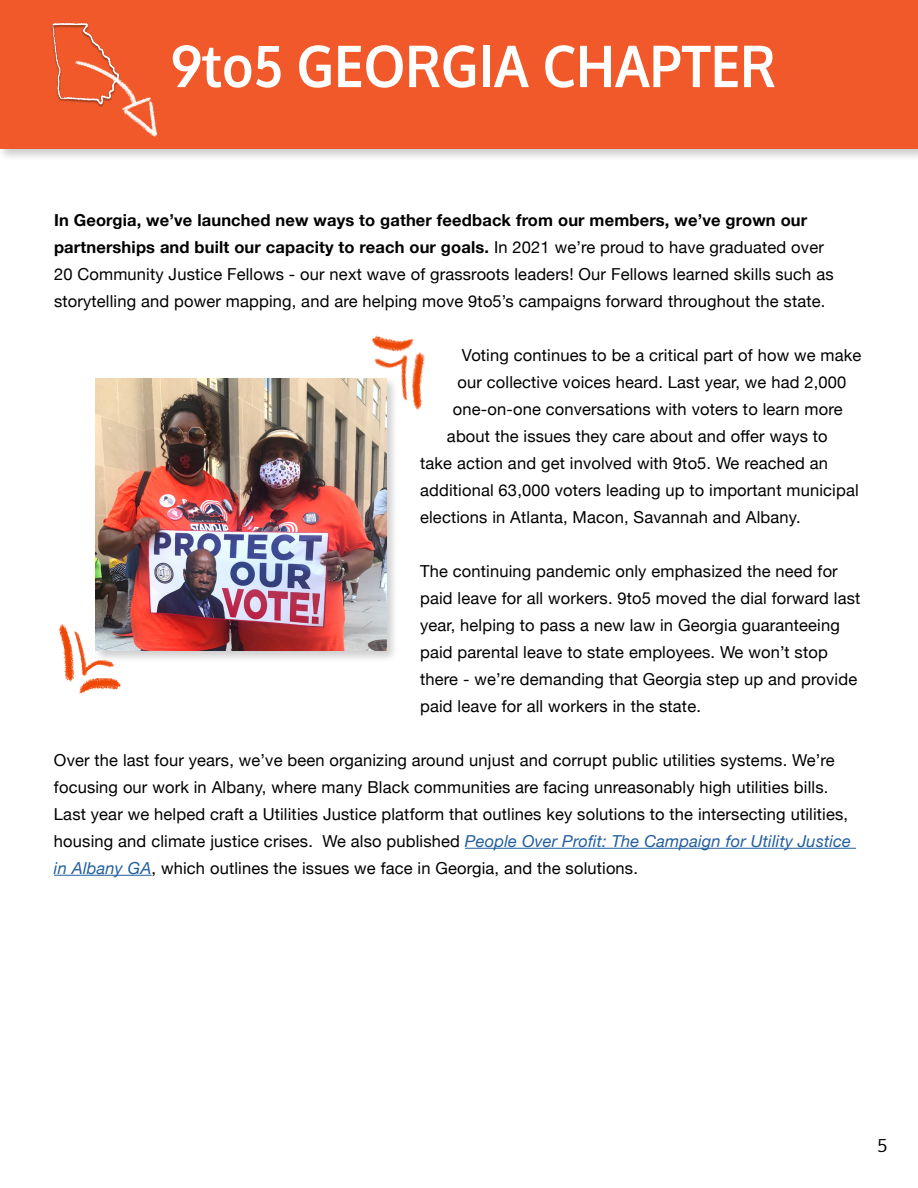
<style>
.page{position:relative;width:918px;height:1188px;background:#fff}
.page>*{position:absolute;margin:0;border:0;box-sizing:border-box;transform-origin:0 0}
.t1{font:700 57.75px "Oxygen";color:#fff;scale:.91 1}
.t2{font:18px "Oxygen";color:#000}
.t3{font:16.5px/27px "Helvetica Neue";letter-spacing:.01em;color:#000}
.s1{font-weight:700}
.s2{font-style:italic;color:#215e9e}
</style>
<div class="page">
<hr style="left:465px;top:848px;width:391px;height:1px;background:#215e9e">
<hr style="left:54px;top:875px;width:98px;height:1px;background:#215e9e">
<div style="left:93px;top:376px;width:306px;height:287px;background:#000;opacity:.2"></div>
<img style="left:96px;top:378px;width:290px;height:273px">
<img style="left:58px;top:611px;width:72px;height:83px">
<img style="left:348px;top:335px;width:77px;height:90px">
<div style="left:0;top:0;width:918px;height:161px;background:#000;opacity:.2"></div>
<div style="left:0;top:0;width:918px;height:149px;background:#f1592a"></div>
<img style="left:52px;top:22px;width:42px;height:70px">
<img style="left:57px;top:41px;width:101px;height:96px">
<h1 class="t1" style="left:171px;top:30px;width:667px">9to5 GEORGIA CHAPTER</h1>
<p class="t3" style="left:54px;top:207px;width:781px"><span class="s1">In Georgia, we’ve launched new ways to gather feedback from our members, we’ve grown our partnerships and built our capacity to reach our goals.</span> In 2021 we’re proud to have graduated over 20 Community Justice Fellows - our next wave of grassroots leaders! Our Fellows learned skills such as storytelling and power mapping, and are helping move 9to5’s campaigns forward throughout the state.</p>
<p class="t3" style="left:462px;top:342px;width:401px">Voting continues to be a critical part of how we make</p>
<p class="t3" style="left:457px;top:369px;width:390px">our collective voices heard. Last year, we had 2,000</p>
<p class="t3" style="left:453px;top:396px;width:391px">one-on-one conversations with voters to learn more</p>
<p class="t3" style="left:447px;top:423px;width:382px">about the issues they care about and offer ways to</p>
<p class="t3" style="left:420px;top:450px;width:410px">take action and get involved with 9to5. We reached an</p>
<p class="t3" style="left:420px;top:477px;width:440px">additional 63,000 voters leading up to important municipal</p>
<p class="t3" style="left:420px;top:504px;width:382px">elections in Atlanta, Macon, Savannah and Albany.</p>
<p class="t3" style="left:420px;top:558px;width:442px">The continuing pandemic only emphasized the need for paid leave for all workers. 9to5 moved the dial forward last year, helping to pass a new law in Georgia guaranteeing paid parental leave to state employees. We won’t stop there - we’re demanding that Georgia step up and provide paid leave for all workers in the state.</p>
<p class="t3" style="left:54px;top:747px;width:799px">Over the last four years, we’ve been organizing around unjust and corrupt public utilities systems. We’re focusing our work in Albany, where many Black communities are facing unreasonably high utilities bills.<br>Last year we helped craft a Utilities Justice platform that outlines key solutions to the intersecting utilities, housing and climate justice crises. We also published <span class="s2">People Over Profit: The Campaign for Utility Justice in Albany GA</span>, which outlines the issues we face in Georgia, and the solutions.</p>
<p class="t2" style="left:877px;top:1134px;width:12px">5</p>
</div>
